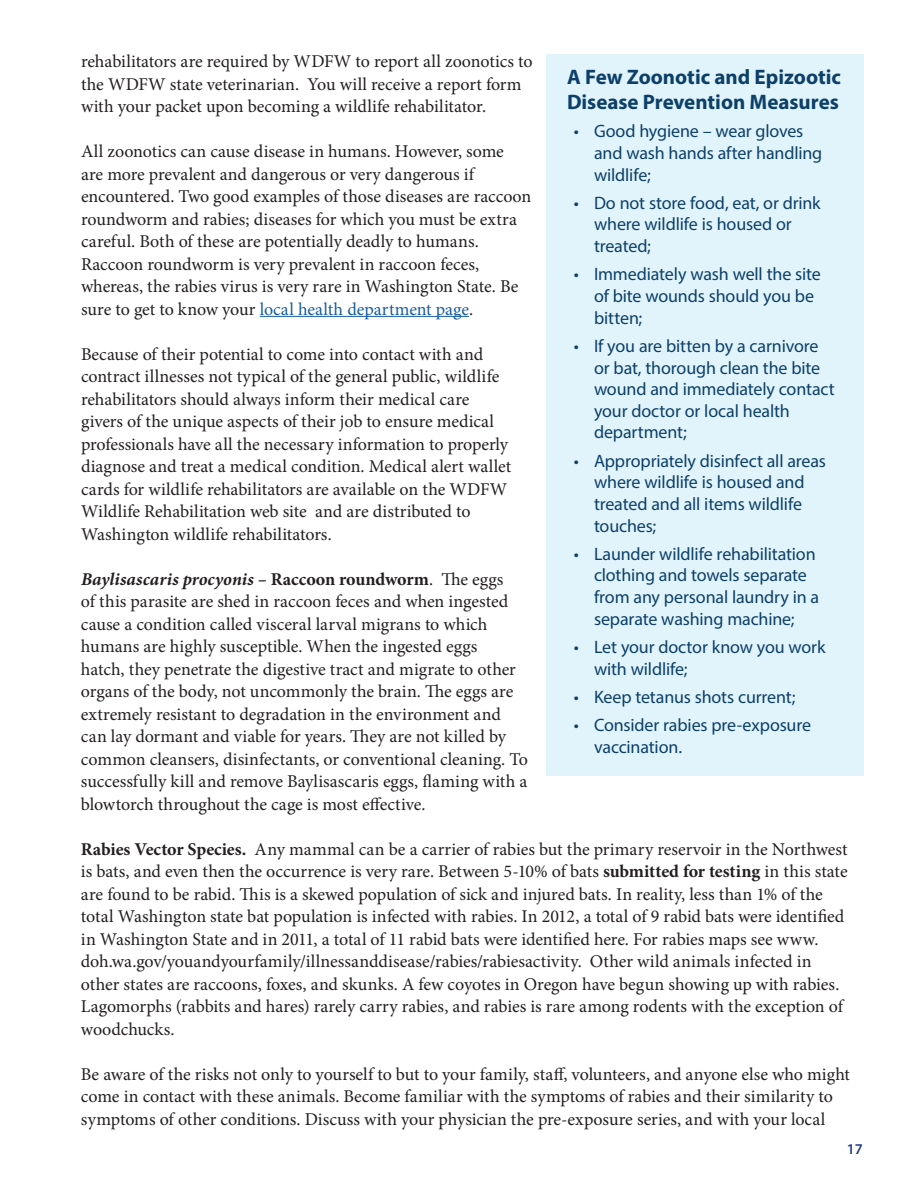
<style>
.page{position:relative;width:918px;height:1188px;background:#fff}
.page>*{position:absolute;margin:0;border:0;box-sizing:border-box;transform-origin:0 0}
.t1{font:700 21px/25.2px "Myriad Pro";color:#0d4069}
.t2{font:18px/22.5px "Minion Pro";color:#231f20}
.t3{font:18px/21.6px "Myriad Pro";letter-spacing:-.01em;color:#0d4069}
.t4{font:600 15px "Myriad Pro";color:#253f8e}
.s1{color:#175d9e}
.s2{font-weight:700;font-style:italic}
.s3{font-weight:700}
</style>
<div class="page">
<hr style="left:260px;top:316px;width:209px;height:1px;background:#175d9e">
<div style="left:546px;top:54px;width:318px;height:721px;background:#e1f4fc"></div>
<p class="t2" style="left:81px;top:50px;width:453px">rehabilitators are required by WDFW to report all zoonotics to the WDFW state veterinarian. You will receive a report form with your packet upon becoming a wildlife rehabilitator.</p>
<p class="t2" style="left:81px;top:140px;width:452px">All zoonotics can cause disease in humans. However, some<br>are more prevalent and dangerous or very dangerous if encountered. Two good examples of those diseases are raccoon roundworm and rabies; diseases for which you must be extra careful. Both of these are potentially deadly to humans.<br>Raccoon roundworm is very prevalent in raccoon feces, whereas, the rabies virus is very rare in Washington State. Be sure to get to know your <span class="s1">local health department page</span>.</p>
<p class="t2" style="left:81px;top:343px;width:432px">Because of their potential to come into contact with and contract illnesses not typical of the general public, wildlife rehabilitators should always inform their medical care givers of the unique aspects of their job to ensure medical professionals have all the necessary information to properly diagnose and treat a medical condition. Medical alert wallet cards for wildlife rehabilitators are available on the WDFW Wildlife Rehabilitation web site and are distributed to Washington wildlife rehabilitators.</p>
<p class="t2" style="left:81px;top:568px;width:448px"><span class="s2">Baylisascaris procyonis –</span> <span class="s3">Raccoon roundworm</span>. The eggs<br>of this parasite are shed in raccoon feces and when ingested cause a condition called visceral larval migrans to which humans are highly susceptible. When the ingested eggs<br>hatch, they penetrate the digestive tract and migrate to other organs of the body, not uncommonly the brain. The eggs are extremely resistant to degradation in the environment and can lay dormant and viable for years. They are not killed by common cleansers, disinfectants, or conventional cleaning. To successfully kill and remove Baylisascaris eggs, flaming with a blowtorch throughout the cage is most effective.</p>
<p class="t2" style="left:81px;top:838px;width:768px"><span class="s3">Rabies Vector Species.</span> Any mammal can be a carrier of rabies but the primary reservoir in the Northwest is bats, and even then the occurrence is very rare. Between 5-10% of bats <span class="s3">submitted for testing</span> in this state are found to be rabid. This is a skewed population of sick and injured bats. In reality, less than 1% of the total Washington state bat population is infected with rabies. In 2012, a total of 9 rabid bats were identified in Washington State and in 2011, a total of 11 rabid bats were identified here. For rabies maps see www. doh.wa.gov/youandyourfamily/illnessanddisease/rabies/rabiesactivity. Other wild animals infected in other states are raccoons, foxes, and skunks. A few coyotes in Oregon have begun showing up with rabies.<br>Lagomorphs (rabbits and hares) rarely carry rabies, and rabies is rare among rodents with the exception of woodchucks.</p>
<p class="t2" style="left:81px;top:1063px;width:771px">Be aware of the risks not only to yourself to but to your family, staff, volunteers, and anyone else who might come in contact with these animals. Become familiar with the symptoms of rabies and their similarity to symptoms of other conditions. Discuss with your physician the pre-exposure series, and with your local</p>
<p class="t1" style="left:567px;top:63px;width:276px">A Few Zoonotic and Epizootic<br>Disease Prevention Measures</p>
<p class="t3" style="left:594px;top:120px;width:230px;text-indent:-20px">• Good hygiene – wear gloves and wash hands after handling wildlife;</p>
<p class="t3" style="left:594px;top:192px;width:228px;text-indent:-20px">• Do not store food, eat, or drink where wildlife is housed or treated;</p>
<p class="t3" style="left:594px;top:263px;width:228px;text-indent:-20px">• Immediately wash well the site of bite wounds should you be bitten;</p>
<p class="t3" style="left:594px;top:335px;width:242px;text-indent:-20px">• If you are bitten by a carnivore or bat, thorough clean the bite wound and immediately contact your doctor or local health department;</p>
<p class="t3" style="left:594px;top:450px;width:233px;text-indent:-20px">• Appropriately disinfect all areas where wildlife is housed and treated and all items wildlife touches;</p>
<p class="t3" style="left:594px;top:543px;width:227px;text-indent:-20px">• Launder wildlife rehabilitation clothing and towels separate from any personal laundry in a separate washing machine;</p>
<p class="t3" style="left:594px;top:636px;width:233px;text-indent:-20px">• Let your doctor know you work with wildlife;</p>
<p class="t3" style="left:574px;top:686px;width:223px">• Keep tetanus shots current;</p>
<p class="t3" style="left:594px;top:714px;width:219px;text-indent:-20px">• Consider rabies pre-exposure vaccination.</p>
<p class="t4" style="left:847px;top:1140px;width:18px">17</p>
</div>
